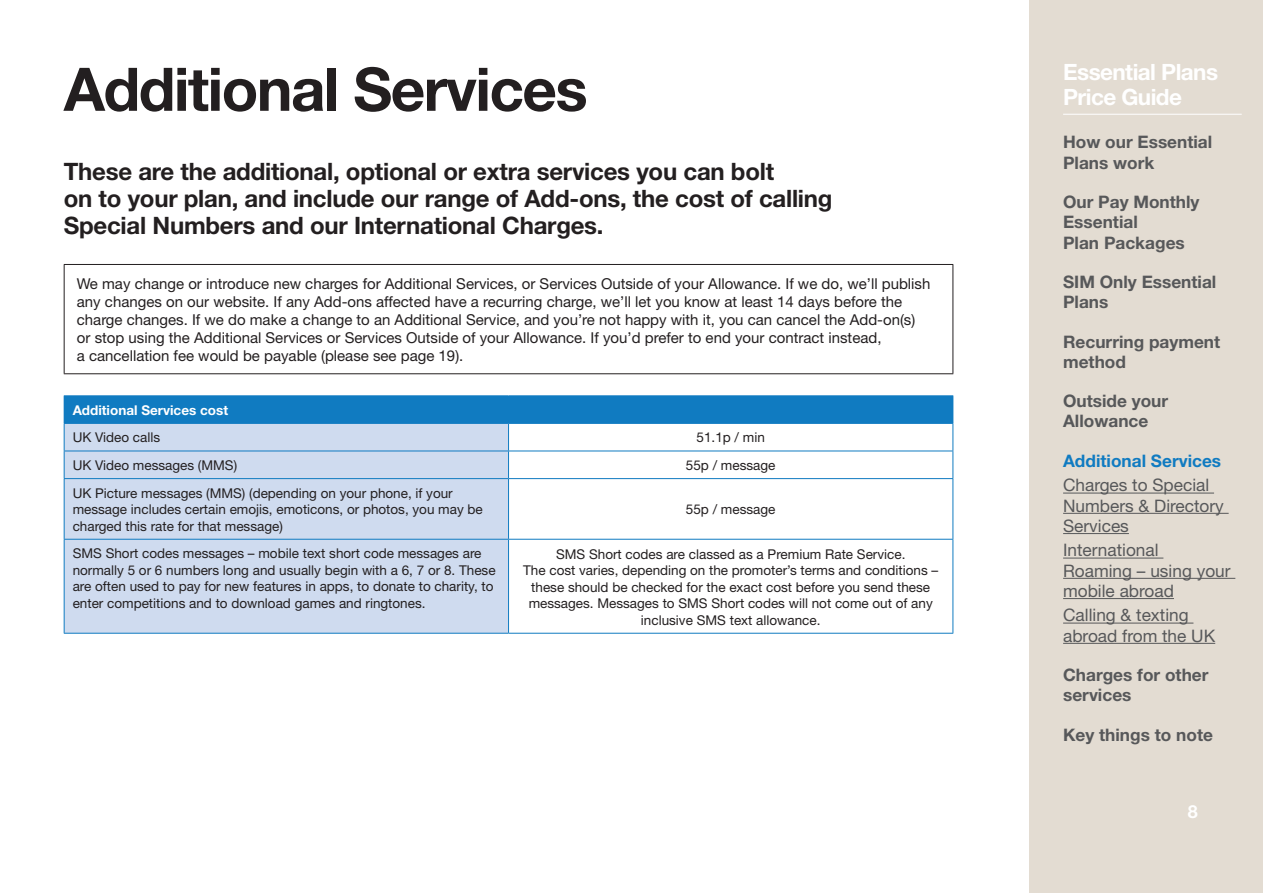
<style>
.page{position:relative;width:1263px;height:893px;background:#fff}
.page>*{position:absolute;margin:0;border:0;box-sizing:border-box;transform-origin:0 0}
.titles_h1{font:700 60.15px "Helvetica Neue LT";letter-spacing:-.025em;color:#231f20}
.titles_h2_notoc{font:700 24px/27px "Helvetica Neue LT";letter-spacing:-.01em;color:#231f20}
.t1{font:700 22.5px "Helvetica Neue LT";letter-spacing:-.025em;color:#fff}
.t2{font:700 18px "Helvetica Neue LT";color:#fff}
.toc_1{font:700 17.25px/20.2px "Helvetica Neue LT";color:#57585a}
.toc_2{font:17.25px/20.2px "Helvetica Neue LT";color:#57585a}
.toc_1-2{font:700 17.25px "Helvetica Neue LT";color:#107bc1}
.text_body{font:15px/18px "Helvetica Neue LT";color:#231f20}
.table_copy_left{font:13.5px/16.5px "Helvetica Neue LT";color:#231f20}
.table_copy_centered{font:13.5px/16.5px "Helvetica Neue LT";color:#231f20;text-align:center}
.table_header_left{font:700 13.5px "Helvetica Neue LT";color:#fff}
</style>
<div class="page">
<div style="left:1029px;top:0;width:234px;height:893px;background:#e3dcd2"></div>
<hr style="left:1063px;top:114px;width:179px;height:1px;background:#fff">
<hr style="left:64px;top:264px;width:889px;height:1px;background:#231f20">
<hr style="left:64px;top:265px;width:1px;height:108px;background:#231f20">
<hr style="left:952px;top:265px;width:1px;height:108px;background:#231f20">
<hr style="left:64px;top:373px;width:889px;height:1px;background:#231f20">
<div style="left:64px;top:396px;width:889px;height:27px;background:#107bc1"></div>
<div style="left:65px;top:424px;width:443px;height:209px;background:#cfdbef"></div>
<svg style="left:509px;top:424px;width:443px;height:209px"></svg>
<hr style="left:64px;top:479px;width:1px;height:60px;background:#107bc1">
<hr style="left:64px;top:540px;width:1px;height:93px;background:#107bc1">
<svg style="left:508px;top:424px;width:1px;height:54px"></svg>
<hr style="left:508px;top:479px;width:1px;height:60px;background:#107bc1">
<hr style="left:508px;top:540px;width:1px;height:93px;background:#107bc1">
<hr style="left:952px;top:479px;width:1px;height:60px;background:#107bc1">
<hr style="left:952px;top:540px;width:1px;height:93px;background:#107bc1">
<hr style="left:64px;top:395px;width:444px;height:1px;background:#107bc1">
<hr style="left:508px;top:395px;width:445px;height:1px;background:#107bc1">
<hr style="left:64px;top:423px;width:444px;height:1px;background:#107bc1">
<hr style="left:508px;top:423px;width:445px;height:1px;background:#107bc1">
<hr style="left:64px;top:451px;width:444px;height:1px;background:#107bc1">
<hr style="left:508px;top:451px;width:445px;height:1px;background:#107bc1">
<hr style="left:64px;top:478px;width:444px;height:1px;background:#107bc1">
<hr style="left:508px;top:478px;width:445px;height:1px;background:#107bc1">
<hr style="left:64px;top:539px;width:444px;height:1px;background:#107bc1">
<hr style="left:64px;top:633px;width:444px;height:1px;background:#107bc1">
<hr style="left:508px;top:539px;width:445px;height:1px;background:#107bc1">
<hr style="left:508px;top:633px;width:445px;height:1px;background:#107bc1">
<svg style="left:64px;top:424px;width:1px;height:54px"></svg>
<svg style="left:952px;top:423px;width:1px;height:55px"></svg>
<hr style="left:1063px;top:493px;width:151px;height:1px;background:#57585a">
<hr style="left:1063px;top:513px;width:166px;height:1px;background:#57585a">
<hr style="left:1063px;top:533px;width:66px;height:1px;background:#57585a">
<hr style="left:1063px;top:558px;width:100px;height:1px;background:#57585a">
<hr style="left:1063px;top:578px;width:172px;height:1px;background:#57585a">
<hr style="left:1063px;top:598px;width:111px;height:1px;background:#57585a">
<hr style="left:1063px;top:623px;width:130px;height:1px;background:#57585a">
<hr style="left:1063px;top:643px;width:152px;height:1px;background:#57585a">
<p class="titles_h1" style="left:64px;top:52px;width:525px">Additional Services</p>
<p class="titles_h2_notoc" style="left:64px;top:158px;width:770px">These are the additional, optional or extra services you can bolt<br>on to your plan, and include our range of Add‑ons, the cost of calling<br>Special Numbers and our International Charges.</p>
<p class="text_body" style="left:77px;top:274px;width:855px">We may change or introduce new charges for Additional Services, or Services Outside of your Allowance. If we do, we’ll publish any changes on our website. If any Add-ons affected have a recurring charge, we’ll let you know at least 14 days before the charge changes. If we do make a change to an Additional Service, and you’re not happy with it, you can cancel the Add‑on(s) or stop using the Additional Services or Services Outside of your Allowance. If you’d prefer to end your contract instead,<br>a cancellation fee would be payable (please see page 19).</p>
<p class="table_header_left" style="left:73px;top:402px;width:157px">Additional Services cost</p>
<p class="table_copy_left" style="left:73px;top:429px;width:89px">UK Video calls</p>
<p class="table_copy_centered" style="left:697px;top:429px;width:70px">51.1p / min</p>
<p class="table_copy_left" style="left:73px;top:457px;width:166px">UK Video messages (MMS)</p>
<p class="table_copy_centered" style="left:686px;top:457px;width:91px">55p / message</p>
<p class="table_copy_left" style="left:73px;top:484px;width:412px">UK Picture messages (MMS) (depending on your phone, if your message includes certain emojis, emoticons, or photos, you may be charged this rate for that message)</p>
<p class="table_copy_centered" style="left:686px;top:501px;width:91px">55p / message</p>
<p class="table_copy_left" style="left:73px;top:545px;width:424px">SMS Short codes messages – mobile text short code messages are normally 5 or 6 numbers long and usually begin with a 6, 7 or 8. These are often used to pay for new features in apps, to donate to charity, to enter competitions and to download games and ringtones.</p>
<p class="table_copy_centered" style="left:523px;top:545px;width:417px">SMS Short codes are classed as a Premium Rate Service.<br>The cost varies, depending on the promoter’s terms and conditions – these should be checked for the exact cost before you send these messages. Messages to SMS Short codes will not come out of any inclusive SMS text allowance.</p>
<h3 class="t1" style="left:1063px;top:58px;width:156px">Essential Plans</h3>
<h3 class="t1" style="left:1063px;top:83px;width:120px">Price Guide</h3>
<p class="toc_1" style="left:1063px;top:132px;width:151px">How our Essential<br>Plans work</p>
<p class="toc_1" style="left:1063px;top:191px;width:138px">Our Pay Monthly<br>Essential<br>Plan Packages</p>
<p class="toc_1" style="left:1063px;top:271px;width:155px">SIM Only Essential<br>Plans</p>
<p class="toc_1" style="left:1063px;top:331px;width:159px">Recurring payment method</p>
<p class="toc_1" style="left:1063px;top:391px;width:107px">Outside your<br>Allowance</p>
<p class="toc_1-2" style="left:1063px;top:450px;width:160px">Additional Services</p>
<p class="toc_2" style="left:1063px;top:475px;width:162px">Charges to Special<br>Numbers &amp; Directory<br>Services</p>
<p class="toc_2" style="left:1063px;top:540px;width:169px">International<br>Roaming – using your mobile abroad</p>
<p class="toc_2" style="left:1063px;top:605px;width:154px">Calling &amp; texting abroad from the UK</p>
<p class="toc_1" style="left:1063px;top:664px;width:147px">Charges for other services</p>
<p class="toc_1" style="left:1063px;top:724px;width:151px">Key things to note</p>
<p class="t2" style="left:1188px;top:801px;width:12px">8</p>
</div>
